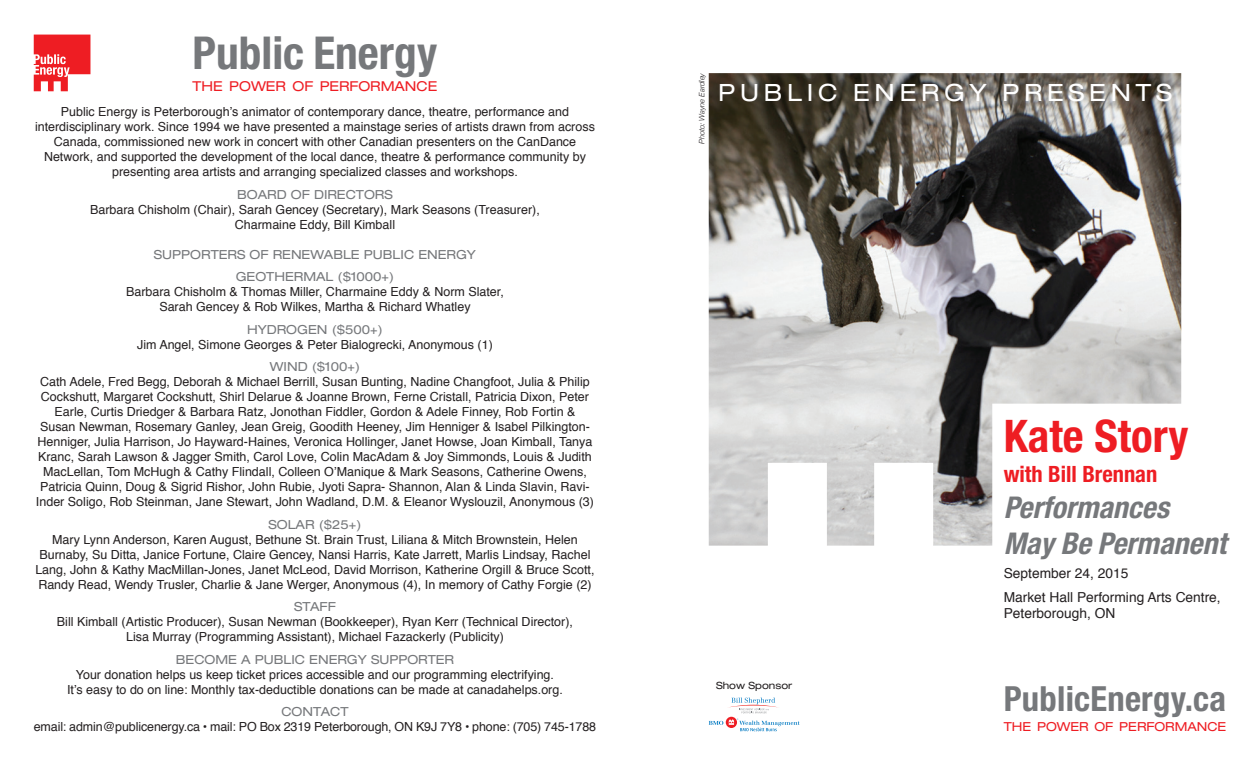
<style>
.page{position:relative;width:1260px;height:765px;background:#fff}
.page>*{position:absolute;margin:0;border:0;box-sizing:border-box;transform-origin:0 0}
.t1{font:700 condensed 45.38px "Helvetica Neue";color:#76787b}
.t2{font:700 condensed 45px "Helvetica Neue";color:#ee1d23}
.t3{font:700 condensed 34.62px "Helvetica Neue";letter-spacing:.005em;color:#76787b}
.t4{font:italic 700 condensed 30px/36px "Helvetica Neue";color:#76787b}
.t5{font:expanded 23.88px "Helvetica Neue";letter-spacing:.2em;color:#fff}
.t6{font:700 condensed 22.5px "Helvetica Neue";color:#ee1d23}
.t7{font:13.75px/24px "Helvetica";color:#231f20}
.t8{font:expanded 13.62px "Helvetica Neue";color:#ee1d23}
.t9{font:12.5px/15px "Helvetica";color:#231f20;text-align:center}
.t10{font:expanded 12.5px/22.5px "Helvetica Neue";color:#76787b;text-align:center}
.t11{font:expanded 12.38px "Helvetica Neue";color:#ee1d23}
.t12{font:expanded 10px "Helvetica Neue";color:#231f20}
.t13{font:italic 300 7.5px "Helvetica Neue";letter-spacing:-.005em;color:#231f20}
</style>
<div class="page">
<img style="left:709px;top:73px;width:472px;height:473px">
<svg style="left:34px;top:35px;width:56px;height:56px"></svg>
<svg style="left:729px;top:698px;width:49px;height:15px"></svg>
<svg style="left:709px;top:721px;width:14px;height:4px"></svg>
<svg style="left:726px;top:717px;width:11px;height:11px"></svg>
<svg style="left:729px;top:719px;width:71px;height:12px"></svg>
<h1 class="t1" style="left:193px;top:25px;width:246px">Public Energy</h1>
<p class="t8" style="left:193px;top:78px;width:246px">THE POWER OF PERFORMANCE</p>
<p class="t9" style="left:35px;top:105px;width:561px">Public Energy is Peterborough’s animator of contemporary dance, theatre, performance and interdisciplinary work. Since 1994 we have presented a mainstage series of artists drawn from across Canada, commissioned new work in concert with other Canadian presenters on the CanDance Network, and supported the development of the local dance, theatre &amp; performance community by presenting area artists and arranging specialized classes and workshops.</p>
<p class="t10" style="left:237px;top:183px;width:157px">BOARD OF DIRECTORS</p>
<p class="t9" style="left:90px;top:202px;width:451px">Barbara Chisholm (Chair), Sarah Gencey (Secretary), Mark Seasons (Treasurer),<br>Charmaine Eddy, Bill Kimball</p>
<p class="t10" style="left:154px;top:243px;width:324px">SUPPORTERS OF RENEWABLE PUBLIC ENERGY<br>GEOTHERMAL ($1000+)</p>
<p class="t9" style="left:126px;top:285px;width:379px">Barbara Chisholm &amp; Thomas Miller, Charmaine Eddy &amp; Norm Slater,<br>Sarah Gencey &amp; Rob Wilkes, Martha &amp; Richard Whatley</p>
<p class="t10" style="left:247px;top:318px;width:137px">HYDROGEN ($500+)</p>
<p class="t9" style="left:137px;top:337px;width:357px">Jim Angel, Simone Georges &amp; Peter Bialogrecki, Anonymous (1)</p>
<p class="t10" style="left:270px;top:355px;width:92px">WIND ($100+)</p>
<p class="t9" style="left:36px;top:375px;width:560px">Cath Adele, Fred Begg, Deborah &amp; Michael Berrill, Susan Bunting, Nadine Changfoot, Julia &amp; Philip Cockshutt, Margaret Cockshutt, Shirl Delarue &amp; Joanne Brown, Ferne Cristall, Patricia Dixon, Peter Earle, Curtis Driedger &amp; Barbara Ratz, Jonothan Fiddler, Gordon &amp; Adele Finney, Rob Fortin &amp; Susan Newman, Rosemary Ganley, Jean Greig, Goodith Heeney, Jim Henniger &amp; Isabel Pilkington-Henniger, Julia Harrison, Jo Hayward-Haines, Veronica Hollinger, Janet Howse, Joan Kimball, Tanya Kranc, Sarah Lawson &amp; Jagger Smith, Carol Love, Colin MacAdam &amp; Joy Simmonds, Louis &amp; Judith MacLellan, Tom McHugh &amp; Cathy Flindall, Colleen O’Manique &amp; Mark Seasons, Catherine Owens, Patricia Quinn, Doug &amp; Sigrid Rishor, John Rubie, Jyoti Sapra- Shannon, Alan &amp; Linda Slavin, Ravi-Inder Soligo, Rob Steinman, Jane Stewart, John Wadland, D.M. &amp; Eleanor Wyslouzil, Anonymous (3)</p>
<p class="t10" style="left:269px;top:513px;width:94px">SOLAR ($25+)</p>
<p class="t9" style="left:35px;top:532px;width:561px">Mary Lynn Anderson, Karen August, Bethune St. Brain Trust, Liliana &amp; Mitch Brownstein, Helen Burnaby, Su Ditta, Janice Fortune, Claire Gencey, Nansi Harris, Kate Jarrett, Marlis Lindsay, Rachel Lang, John &amp; Kathy MacMillan-Jones, Janet McLeod, David Morrison, Katherine Orgill &amp; Bruce Scott, Randy Read, Wendy Trusler, Charlie &amp; Jane Werger, Anonymous (4), In memory of Cathy Forgie (2)</p>
<p class="t10" style="left:294px;top:595px;width:43px">STAFF</p>
<p class="t9" style="left:57px;top:615px;width:518px">Bill Kimball (Artistic Producer), Susan Newman (Bookkeeper), Ryan Kerr (Technical Director),<br>Lisa Murray (Programming Assistant), Michael Fazackerly (Publicity)</p>
<p class="t10" style="left:176px;top:648px;width:280px">BECOME A PUBLIC ENERGY SUPPORTER</p>
<p class="t9" style="left:67px;top:667px;width:497px">Your donation helps us keep ticket prices accessible and our programming electrifying.<br>It’s easy to do on line: Monthly tax-deductible donations can be made at canadahelps.org.</p>
<p class="t10" style="left:281px;top:700px;width:69px">CONTACT</p>
<p class="t9" style="left:34px;top:720px;width:564px">email: admin@publicenergy.ca • mail: PO Box 2319 Peterborough, ON K9J 7Y8 • phone: (705) 745-1788</p>
<p class="t13" style="left:696px;top:144px;width:73px;rotate:-90deg">Photo: Wayne Eardley</p>
<h3 class="t5" style="left:718px;top:78px;width:455px">PUBLIC ENERGY PRESENTS</h3>
<p class="t12" style="left:716px;top:679px;width:78px">Show Sponsor</p>
<h2 class="t2" style="left:1004px;top:408px;width:186px">Kate Story</h2>
<h3 class="t6" style="left:1004px;top:460px;width:155px">with Bill Brennan</h3>
<h3 class="t4" style="left:1004px;top:489px;width:224px">Performances<br>May Be Permanent</h3>
<p class="t7" style="left:1004px;top:561px;width:219px">September 24, 2015<br>Market Hall Performing Arts Centre,</p>
<p class="t7" style="left:1004px;top:602px;width:113px">Peterborough, ON</p>
<h3 class="t3" style="left:1004px;top:678px;width:224px">PublicEnergy.ca</h3>
<p class="t11" style="left:1004px;top:719px;width:224px">THE POWER OF PERFORMANCE</p>
</div>
